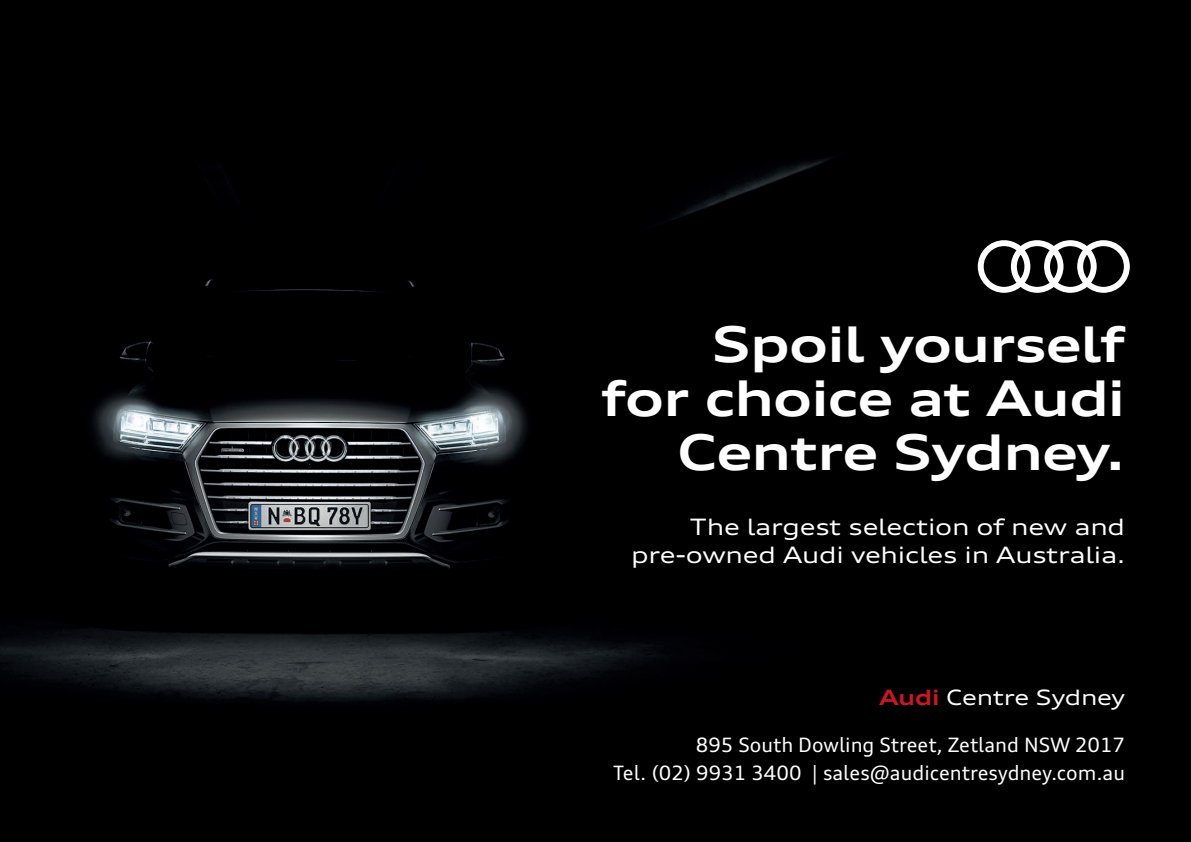
<style>
.page{position:relative;width:1191px;height:842px;background:#fff}
.page>*{position:absolute;margin:0;border:0;box-sizing:border-box;transform-origin:0 0}
.t1{font:700 expanded 49.1px/53.9px "Audi Type";letter-spacing:-.015em;color:#fff;text-align:right}
.t2{font:expanded 22.6px/28.3px "Audi Type";letter-spacing:-.01em;color:#fff;text-align:right}
.t3{font:expanded 21.2px "Audi Type";letter-spacing:-.01em;color:#fff}
.t4{font:19.8px/28.3px "Audi Type";color:#fff;text-align:right}
.s1{font-weight:700;color:#cd1527}
</style>
<div class="page">
<img style="left:0;top:0;width:1191px;height:842px">
<svg style="left:977px;top:240px;width:152px;height:53px"></svg>
<svg style="left:0;top:0;width:5px;height:4px"></svg>
<svg style="left:1187px;top:0;width:4px;height:4px"></svg>
<h1 class="t1" style="left:600px;top:317px;width:526px">Spoil yourself<br>for choice at Audi<br>Centre Sydney.</h1>
<p class="t2" style="left:631px;top:512px;width:495px">The largest selection of new and pre-owned Audi vehicles in Australia.</p>
<p class="t3" style="left:879px;top:684px;width:248px"><span class="s1">Audi</span> Centre Sydney</p>
<p class="t4" style="left:613px;top:730px;width:513px">895 South Dowling Street, Zetland NSW 2017<br>Tel. (02) 9931 3400 | sales@audicentresydney.com.au</p>
</div>
